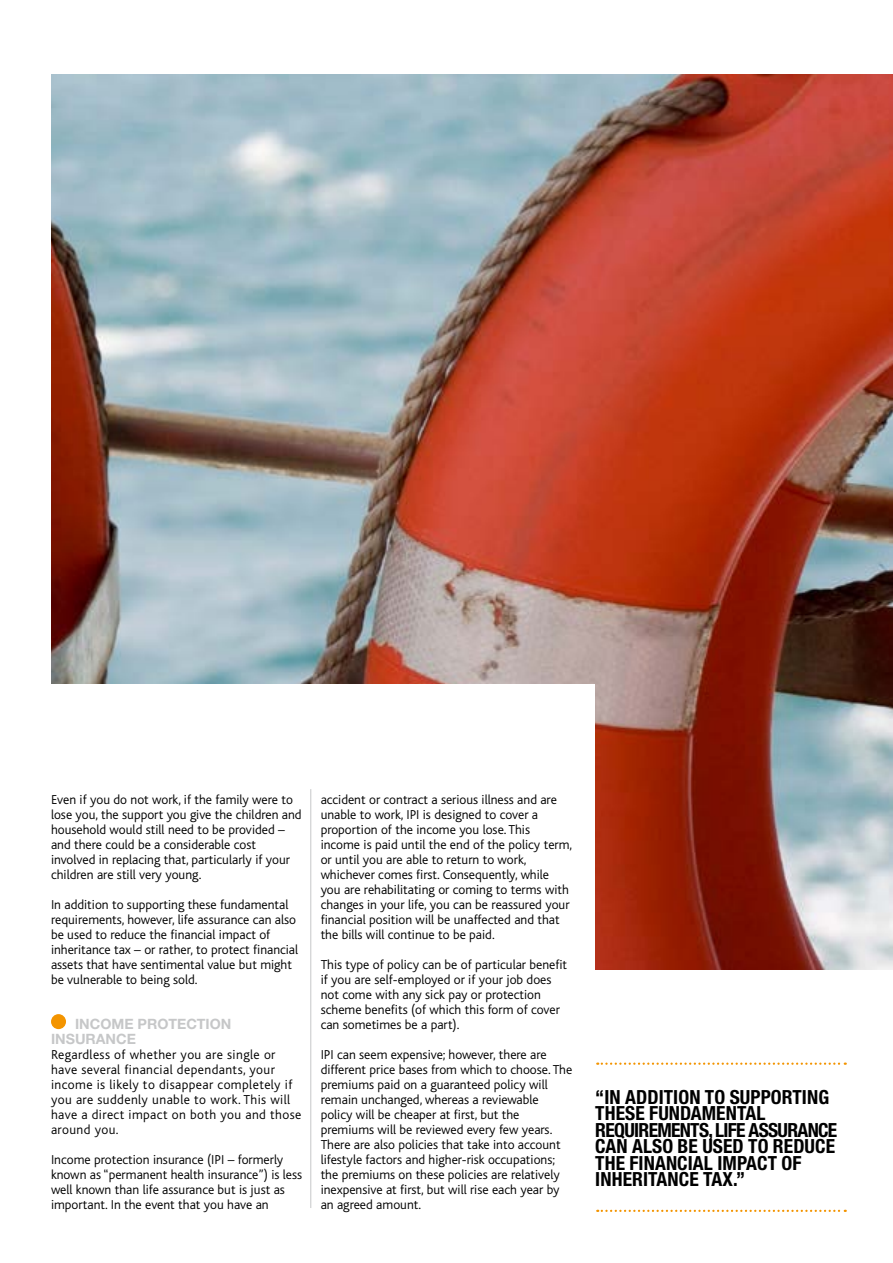
<style>
.page{position:relative;width:893px;height:1263px;background:#fff}
.page>*{position:absolute;margin:0;border:0;box-sizing:border-box;transform-origin:0 0}
.t1{font:700 condensed 19.5px/16.5px "Helvetica Neue";letter-spacing:.005em;color:#000}
.t2{font:700 14.25px/15px "Helvetica Neue";color:#c6c7c8}
.t3{font:300 13.5px/15px "Bliss";color:#000}
.t4{font:300 13.5px/15px "Bliss";letter-spacing:.03em;color:#000}
</style>
<div class="page">
<img style="left:51px;top:75px;width:842px;height:894px">
<div style="left:43px;top:684px;width:552px;height:368px;background:#fff"></div>
<svg style="left:597px;top:1062px;width:249px;height:3px"></svg>
<svg style="left:597px;top:1210px;width:249px;height:2px"></svg>
<div style="left:51px;top:1014px;width:15px;height:15px;background:#f39400;border-radius:50%"></div>
<hr style="left:310px;top:789px;width:1px;height:419px;background:#c6c7c8">
<p class="t3" style="left:51px;top:792px;width:252px">Even if you do not work, if the family were to lose you, the support you give the children and household would still need to be provided – and there could be a considerable cost involved in replacing that, particularly if your children are still very young.</p>
<p class="t3" style="left:51px;top:897px;width:249px">In addition to supporting these fundamental requirements, however, life assurance can also be used to reduce the financial impact of inheritance tax – or rather, to protect financial assets that have sentimental value but might be vulnerable to being sold.</p>
<p class="t2" style="left:51px;top:1016px;width:182px;text-indent:24px">INCOME PROTECTION<br>INSURANCE</p>
<p class="t4" style="left:51px;top:1047px;width:252px">Regardless of whether you are single or have several financial dependants, your income is likely to disappear completely if you are suddenly unable to work. This will have a direct impact on both you and those around you.</p>
<p class="t3" style="left:51px;top:1152px;width:253px">Income protection insurance (IPI – formerly known as “permanent health insurance”) is less well known than life assurance but is just as important. In the event that you have an</p>
<p class="t3" style="left:321px;top:792px;width:253px">accident or contract a serious illness and are unable to work, IPI is designed to cover a proportion of the income you lose. This income is paid until the end of the policy term, or until you are able to return to work, whichever comes first. Consequently, while you are rehabilitating or coming to terms with changes in your life, you can be reassured your financial position will be unaffected and that the bills will continue to be paid.</p>
<p class="t3" style="left:321px;top:957px;width:248px">This type of policy can be of particular benefit if you are self-employed or if your job does not come with any sick pay or protection scheme benefits (of which this form of cover can sometimes be a part).</p>
<p class="t3" style="left:321px;top:1047px;width:253px">IPI can seem expensive; however, there are different price bases from which to choose. The premiums paid on a guaranteed policy will remain unchanged, whereas a reviewable policy will be cheaper at first, but the premiums will be reviewed every few years.<br>There are also policies that take into account lifestyle factors and higher-risk occupations; the premiums on these policies are relatively inexpensive at first, but will rise each year by an agreed amount.</p>
<h1 class="t1" style="left:595px;top:1088px;width:244px">“IN ADDITION TO SUPPORTING<br>THESE FUNDAMENTAL<br>REQUIREMENTS, LIFE ASSURANCE<br>CAN ALSO BE USED TO REDUCE<br>THE FINANCIAL IMPACT OF<br>INHERITANCE TAX.”</h1>
</div>
